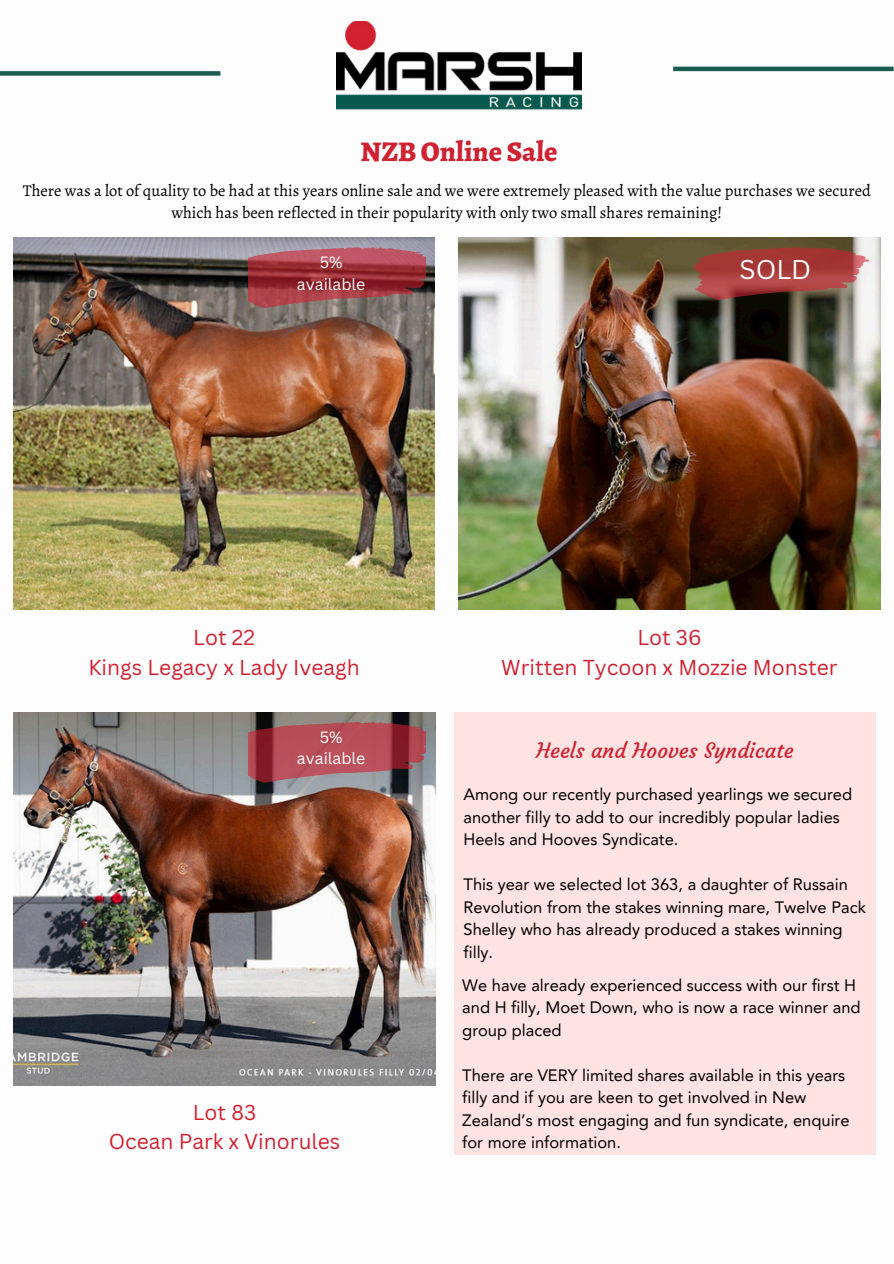
<style>
.page{position:relative;width:894px;height:1264px;background:#fff}
.page>*{position:absolute;margin:0;border:0;box-sizing:border-box;transform-origin:0 0}
.t1{font:800 28.5px "Alegreya";color:#d02131}
.t2{font:26.4px "Canva Sans";color:#fdfdfd}
.t3{font:21px/29.2px "Canva Sans";color:#d02131;text-align:center}
.t4{font:21px "Courgette";color:#d02131}
.t5{font:16.5px/22.5px "Avenir LT Pro";color:#000}
.t6{font:16.5px/22.5px "Alegreya";color:#000;text-align:center}
.t7{font:15.9px/21.3px "Canva Sans";color:#fdfdfd;text-align:center}
</style>
<div class="page">
<div style="left:0;top:71px;width:220px;height:5px;background:#1a5c50"></div>
<hr style="left:673px;top:67px;width:220px;height:4px;background:#1a5c50">
<img style="left:14px;top:237px;width:420px;height:372px">
<img style="left:458px;top:237px;width:422px;height:372px">
<img style="left:337px;top:22px;width:244px;height:88px">
<img style="left:14px;top:712px;width:421px;height:373px">
<svg style="left:249px;top:247px;width:176px;height:60px"></svg>
<svg style="left:693px;top:247px;width:176px;height:53px"></svg>
<div style="left:454px;top:712px;width:421px;height:442px;background:#ffe3e3"></div>
<svg style="left:249px;top:722px;width:176px;height:60px"></svg>
<p class="t1" style="left:360px;top:132px;width:198px">NZB Online Sale</p>
<p class="t6" style="left:23px;top:179px;width:849px">There was a lot of quality to be had at this years online sale and we were extremely pleased with the value purchases we secured which has been reflected in their popularity with only two small shares remaining!</p>
<p class="t7" style="left:297px;top:251px;width:70px">5% available</p>
<p class="t2" style="left:739px;top:251px;width:73px">SOLD</p>
<h1 class="t3" style="left:88px;top:622px;width:273px">Lot 22<br>Kings Legacy x Lady Iveagh</h1>
<h3 class="t3" style="left:501px;top:622px;width:338px">Lot 36<br>Written Tycoon x Mozzie Monster</h3>
<p class="t7" style="left:297px;top:726px;width:70px">5% available</p>
<h3 class="t3" style="left:109px;top:1096px;width:233px">Lot 83<br>Ocean Park x Vinorules</h3>
<p class="t4" style="left:536px;top:737px;width:259px">Heels and Hooves Syndicate</p>
<p class="t5" style="left:463px;top:784px;width:390px">Among our recently purchased yearlings we secured another filly to add to our incredibly popular ladies<br>Heels and Hooves Syndicate.</p>
<p class="t5" style="left:463px;top:874px;width:404px">This year we selected lot 363, a daughter of Russain Revolution from the stakes winning mare, Twelve Pack Shelley who has already produced a stakes winning filly.</p>
<h3 class="t5" style="left:462px;top:975px;width:400px">We have already experienced success with our first H and H filly, Moet Down, who is now a race winner and group placed</h3>
<p class="t5" style="left:462px;top:1065px;width:389px">There are VERY limited shares available in this years filly and if you are keen to get involved in New Zealand’s most engaging and fun syndicate, enquire for more information.</p>
</div>
